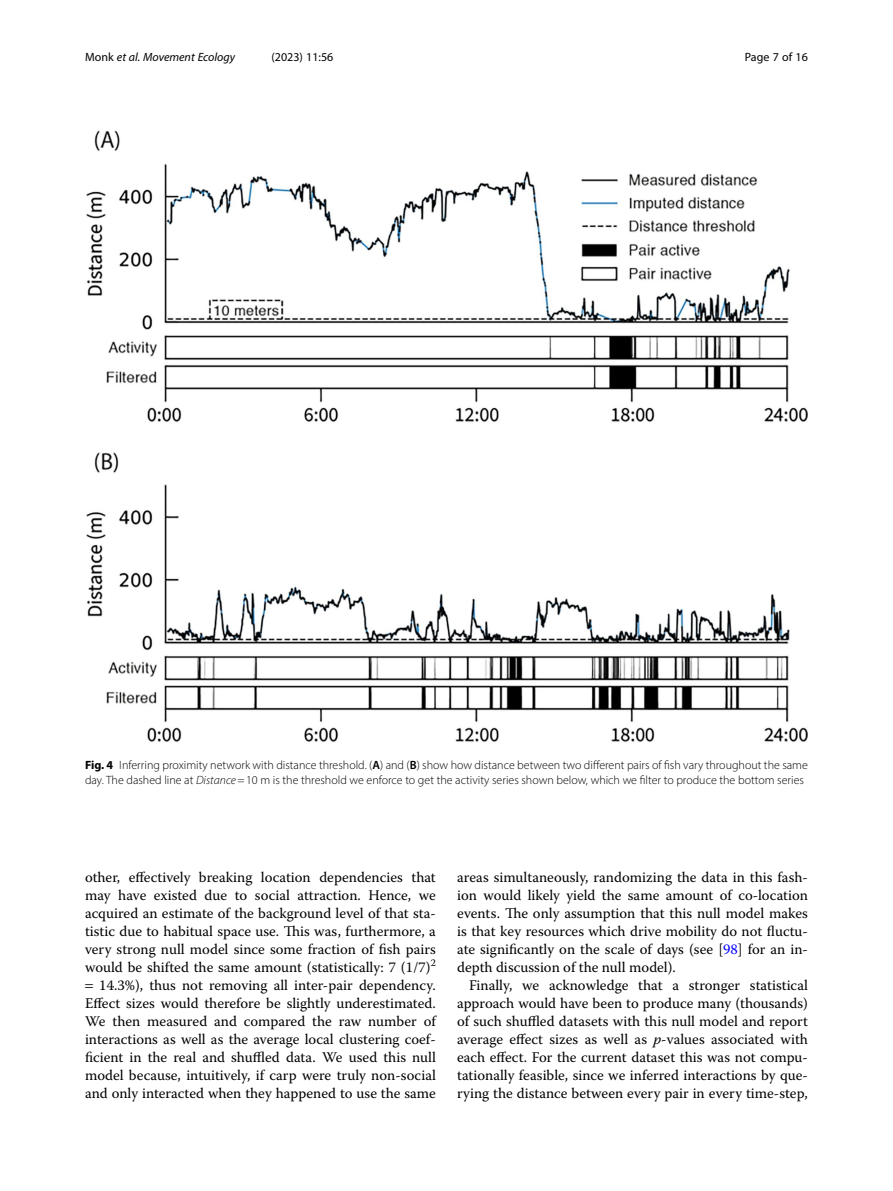
<style>
.page{position:relative;width:893px;height:1191px;background:#fff}
.page>*{position:absolute;margin:0;border:0;box-sizing:border-box;transform-origin:0 0}
.Body_Text{font:14.7px/18px "Warnock Pro";color:#000;text-align:right}
.Body_Text_Indent{font:14.7px/18px "Warnock Pro";color:#000;text-align:justify}
.Figure_Caption{font:300 12px/15px "Myriad Pro";color:#000}
.t1{font:italic 12px "Myriad Pro";color:#000}
.t2{font:12px "Myriad Pro";color:#000}
.s1{font-style:normal}
.s2{font-weight:700}
.s3{font-weight:600}
.s4{font-style:italic}
.s5{color:#00f}
</style>
<div class="page">
<img style="left:86px;top:130px;width:722px;height:612px">
<p class="t1" style="left:85px;top:50px;width:152px"><span class="s1">Monk</span> et al. Movement Ecology</p>
<p class="t2" style="left:272px;top:50px;width:63px">(2023) 11:56</p>
<p class="t2" style="left:745px;top:50px;width:65px">Page 7 of 16</p>
<p class="Figure_Caption" style="left:85px;top:757px;width:724px"><span class="s2">Fig. 4</span> Inferring proximity network with distance threshold. (<span class="s3">A</span>) and (<span class="s3">B</span>) show how distance between two different pairs of fish vary throughout the same day. The dashed line at <span class="s4">Distance</span>=10 m is the threshold we enforce to get the activity series shown below, which we filter to produce the bottom series</p>
<p class="Body_Text" style="left:85px;top:868px;width:352px">other, effectively breaking location dependencies that may have existed due to social attraction. Hence, we acquired an estimate of the background level of that sta&shy;tistic due to habitual space use. This was, furthermore, a very strong null model since some fraction of fish pairs would be shifted the same amount (statistically: 7 (1/7)<sup>2<br></sup>14.3%), thus not removing all inter-pair dependency.<br>Effect sizes would therefore be slightly underestimated.<br>We then measured and compared the raw number of interactions as well as the average local clustering coef&shy;ficient in the real and shuffled data. We used this null model because, intuitively, if carp were truly non-social and only interacted when they happened to use the same</p>
<p class="Body_Text" style="left:457px;top:868px;width:352px;text-align:justify">areas simultaneously, randomizing the data in this fash&shy;ion would likely yield the same amount of co-location events. The only assumption that this null model makes is that key resources which drive mobility do not fluctu&shy;ate significantly on the scale of days (see [<span class="s5">98</span>] for an in&shy;depth discussion of the null model).</p>
<p class="Body_Text_Indent" style="left:457px;top:976px;width:352px;text-indent:12px">Finally, we acknowledge that a stronger statistical approach would have been to produce many (thousands) of such shuffled datasets with this null model and report average effect sizes as well as <span class="s4">p</span>-values associated with each effect. For the current dataset this was not compu&shy;tationally feasible, since we inferred interactions by que&shy;rying the distance between every pair in every time-step,</p>
</div>
